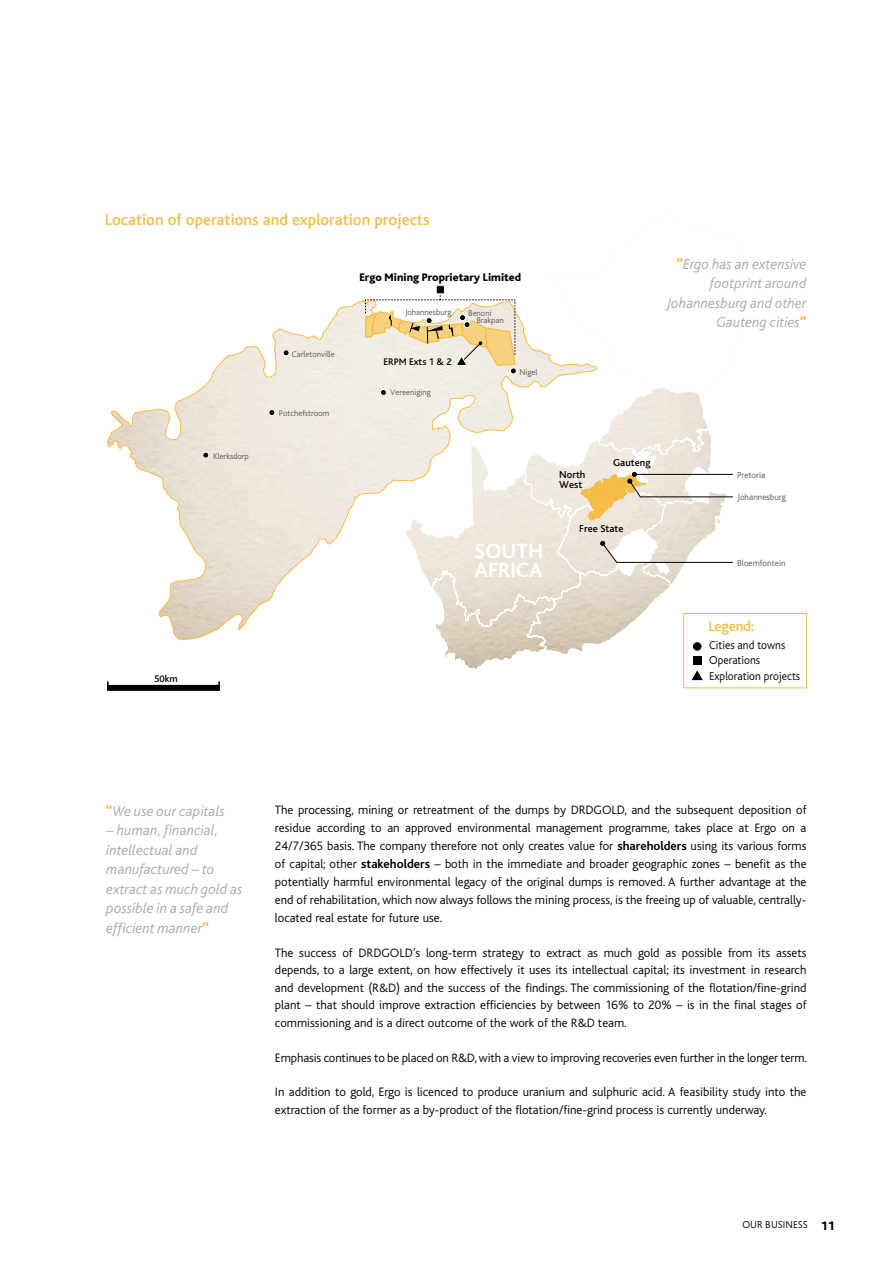
<style>
.page{position:relative;width:893px;height:1263px;background:#fff}
.page>*{position:absolute;margin:0;border:0;box-sizing:border-box;transform-origin:0 0}
.t1{font:700 21.6px/19.5px "Bliss";color:#fff}
.t2{font:500 16.5px "Bliss";color:#f5bd47}
.t3{font:italic 300 15px/19.5px "Bliss";color:#a7a9ac;text-align:right}
.t4{font:500 15px "Bliss";letter-spacing:-.02em;color:#f5bd47}
.t5{font:300 12.75px/18px "Bliss";color:#000;text-align:justify}
.t6{font:300 12px/15.5px "Bliss";color:#000;scale:.96 1}
.t7{font:800 11.4px "Bliss";color:#000}
.t8{font:500 10.5px/10.5px "Bliss";color:#000}
.t9{font:300 10.5px "Bliss";color:#000}
.t10{font:500 10.05px "Bliss";color:#000}
.t11{font:300 9px "Bliss";color:#58595b}
.t12{font:300 8.55px "Bliss";color:#58595b}
.s1{font-weight:800;font-style:normal;color:#f5bd47}
.s2{font-weight:700}
.s3{font-weight:800;font-size:12.75px}
</style>
<div class="page">
<svg style="left:107px;top:300px;width:442px;height:341px"></svg>
<svg style="left:404px;top:440px;width:264px;height:229px"></svg>
<div style="left:693px;top:656px;width:8px;height:9px;background:#000"></div>
<div style="left:693px;top:642px;width:8px;height:9px;background:#000;border-radius:50%"></div>
<svg style="left:691px;top:670px;width:12px;height:10px"></svg>
<div style="left:107px;top:685px;width:113px;height:6px;border:2px solid #000"></div>
<svg style="left:283px;top:350px;width:6px;height:6px"></svg>
<div style="left:283px;top:349px;width:6px;height:7px;border:1px solid #fff;border-radius:50%"></div>
<svg style="left:380px;top:389px;width:6px;height:6px"></svg>
<div style="left:380px;top:389px;width:7px;height:7px;border:1px solid #fff;border-radius:50%"></div>
<div style="left:269px;top:409px;width:6px;height:7px;background:#000;border-radius:50%"></div>
<div style="left:268px;top:409px;width:7px;height:7px;border:1px solid #fff;border-radius:50%"></div>
<svg style="left:203px;top:452px;width:6px;height:6px"></svg>
<div style="left:202px;top:452px;width:7px;height:6px;border:1px solid #fff;border-radius:50%"></div>
<div style="left:436px;top:286px;width:8px;height:8px;background:#000"></div>
<div style="left:436px;top:285px;width:9px;height:9px;border:1px solid #fff"></div>
<div style="left:107px;top:681px;width:113px;height:10px;border:2px solid #000"></div>
<svg style="left:364px;top:292px;width:152px;height:82px"></svg>
<div style="left:510px;top:368px;width:7px;height:6px;border:1px solid #fff;border-radius:50%"></div>
<svg style="left:549px;top:244px;width:184px;height:344px"></svg>
<div style="left:683px;top:613px;width:124px;height:75px;border:1px solid #f5bd47"></div>
<p class="t2" style="left:105px;top:211px;width:326px">Location of operations and exploration projects</p>
<p class="t7" style="left:359px;top:271px;width:163px">Ergo Mining Proprietary Limited</p>
<p class="t12" style="left:213px;top:451px;width:37px">Klerksdorp</p>
<p class="t12" style="left:292px;top:350px;width:44px">Carletonville</p>
<p class="t12" style="left:279px;top:408px;width:52px">Potchefstroom</p>
<p class="t12" style="left:405px;top:307px;width:48px">Johannesburg</p>
<p class="t12" style="left:468px;top:308px;width:25px">Benoni</p>
<p class="t12" style="left:476px;top:316px;width:29px">Brakpan</p>
<p class="t10" style="left:383px;top:356px;width:70px">ERPM Exts 1 &amp; 2</p>
<p class="t12" style="left:390px;top:388px;width:42px">Vereeniging</p>
<p class="t12" style="left:519px;top:368px;width:20px">Nigel</p>
<h1 class="t1" style="left:475px;top:541px;width:70px">SOUTH<br>AFRICA</h1>
<p class="t3" style="left:667px;top:255px;width:141px"><span class="s1">“</span>Ergo has an extensive footprint around<br>Johannesburg and other<br>Gauteng cities<span class="s1">”</span></p>
<p class="t8" style="left:613px;top:457px;width:39px">Gauteng</p>
<p class="t8" style="left:559px;top:469px;width:28px">North<br>West</p>
<p class="t8" style="left:579px;top:523px;width:46px">Free State</p>
<p class="t11" style="left:737px;top:470px;width:29px">Pretoria</p>
<p class="t11" style="left:737px;top:492px;width:50px">Johannesburg</p>
<p class="t11" style="left:737px;top:559px;width:50px">Bloemfontein</p>
<p class="t10" style="left:154px;top:673px;width:25px">50km</p>
<p class="t4" style="left:708px;top:618px;width:47px">Legend:</p>
<p class="t6" style="left:709px;top:638px;width:96px">Cities and towns<br>Operations<br>Exploration projects</p>
<p class="t3" style="left:106px;top:802px;width:120px"><span class="s1">“</span>We use our capitals</p>
<p class="t3" style="left:106px;top:821px;width:138px;text-align:left">– human, financial, intellectual and manufactured – to extract as much gold as possible in a safe and efficient manner<span class="s1">”</span></p>
<p class="t5" style="left:275px;top:801px;width:305px">The processing, mining or retreatment of the dumps by DRDGOLD</p>
<p class="t5" style="left:275px;top:801px;width:533px;text-indent:350px">, and the subsequent deposition of residue according to an approved environmental management programme, takes place at Ergo on a 24/7/365 basis. The company therefore not only creates value for <span class="s2">shareholders</span> using its various forms of capital; other <span class="s2">stakeholders</span> – both in the immediate and broader geographic zones – benefit as the potentially harmful environmental legacy of the original dumps is removed. A further advantage at the end of rehabilitation, which now always follows the mining process, is the freeing up of valuable, centrally&shy;located real estate for future use.</p>
<p class="t5" style="left:275px;top:944px;width:93px">The success of DRDGOLD</p>
<p class="t5" style="left:275px;top:944px;width:533px;line-height:17.5px;text-indent:138px">’s long-term strategy to extract as much gold as possible from its assets depends, to a large extent, on how effectively it uses its intellectual capital; its investment in research and development (R&amp;D) and the success of the findings. The commissioning of the flotation/fine-grind plant – that should improve extraction efficiencies by between 16% to 20% – is in the final stages of commissioning and is a direct outcome of the work of the R&amp;D team.</p>
<p class="t5" style="left:275px;top:1048px;width:533px">Emphasis continues to be placed on R&amp;D, with a view to improving recoveries even further in the longer term.</p>
<p class="t5" style="left:275px;top:1083px;width:533px;line-height:17.5px">In addition to gold, Ergo is licenced to produce uranium and sulphuric acid. A feasibility study into the extraction of the former as a by-product of the flotation/fine-grind process is currently underway.</p>
<p class="t9" style="left:742px;top:1219px;width:94px">OUR BUSINESS <span class="s3">11</span></p>
</div>
